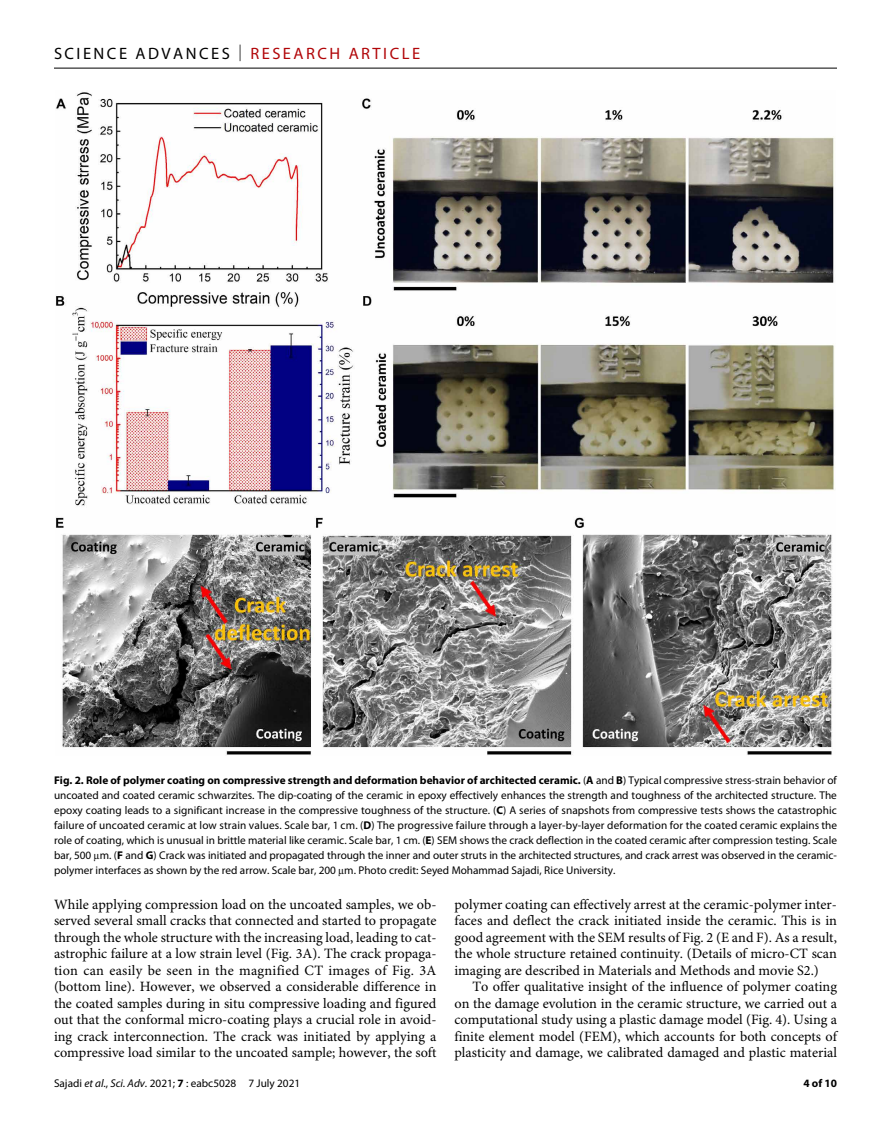
<style>
.page{position:relative;width:891px;height:1134px;background:#fff}
.page>*{position:absolute;margin:0;border:0;box-sizing:border-box;transform-origin:0 0}
.t1{font:16.5px "Myriad Pro";letter-spacing:.15em;color:#000}
.t2{font:14.25px/16.5px "Minion Pro";color:#000;text-align:justify}
.t3{font:11.25px/15px "Myriad Pro";color:#000;text-align:justify}
.t4{font:700 11.25px "Myriad Pro";color:#000}
.s1{font-weight:300}
.s2{color:#b10508}
.s3{font-weight:700}
.s4{font-style:italic}
</style>
<div class="page">
<hr style="left:54px;top:68px;width:783px;height:1px;background:#000">
<img style="left:55px;top:92px;width:780px;height:663px">
<p class="t1" style="left:54px;top:40px;width:368px">SCIENCE ADVANCES <span class="s1">|</span> <span class="s2">RESEARCH ARTICLE</span></p>
<p class="t3" style="left:54px;top:773px;width:785px"><span class="s3">Fig. 2. Role of polymer coating on compressive strength and deformation behavior of architected ceramic.</span> (<span class="s3">A</span> and <span class="s3">B</span>) Typical compressive stress-strain behavior of uncoated and coated ceramic schwarzites. The dip-coating of the ceramic in epoxy effectively enhances the strength and toughness of the architected structure. The epoxy coating leads to a significant increase in the compressive toughness of the structure. (<span class="s3">C</span>) A series of snapshots from compressive tests shows the catastrophic failure of uncoated ceramic at low strain values. Scale bar, 1 cm. (<span class="s3">D</span>) The progressive failure through a layer-by-layer deformation for the coated ceramic explains the role of coating, which is unusual in brittle material like ceramic. Scale bar, 1 cm. (<span class="s3">E</span>) SEM shows the crack deflection in the coated ceramic after compression testing. Scale bar, 500 m. (<span class="s3">F</span> and <span class="s3">G</span>) Crack was initiated and propagated through the inner and outer struts in the architected structures, and crack arrest was observed in the ceramic&shy;polymer interfaces as shown by the red arrow. Scale bar, 200 m. Photo credit: Seyed Mohammad Sajadi, Rice University.</p>
<p class="t2" style="left:54px;top:897px;width:384px">While applying compression load on the uncoated samples, we ob&shy;served several small cracks that connected and started to propagate through the whole structure with the increasing load, leading to cat&shy;astrophic failure at a low strain level (Fig. 3A). The crack propaga&shy;tion can easily be seen in the magnified CT images of Fig. 3A (bottom line). However, we observed a considerable difference in the coated samples during in situ compressive loading and figured out that the conformal micro-coating plays a crucial role in avoid&shy;ing crack interconnection. The crack was initiated by applying a compressive load similar to the uncoated sample; however, the soft</p>
<p class="t2" style="left:454px;top:897px;width:384px">polymer coating can effectively arrest at the ceramic-polymer inter&shy;faces and deflect the crack initiated inside the ceramic. This is in good agreement with the SEM results of Fig. 2 (E and F). As a result, the whole structure retained continuity. (Details of micro-CT scan imaging are described in Materials and Methods and movie S2.)</p>
<p class="t2" style="left:454px;top:980px;width:384px;text-indent:18px">To offer qualitative insight of the influence of polymer coating on the damage evolution in the ceramic structure, we carried out a computational study using a plastic damage model (Fig. 4). Using a finite element model (FEM), which accounts for both concepts of plasticity and damage, we calibrated damaged and plastic material</p>
<p class="t3" style="left:54px;top:1076px;width:248px">Sajadi <span class="s4">et al</span>., <span class="s4">Sci. Adv.</span> 2021; <span class="s3">7</span> : eabc5028 7 July 2021</p>
<p class="t4" style="left:803px;top:1074px;width:35px">4 of 10</p>
</div>
